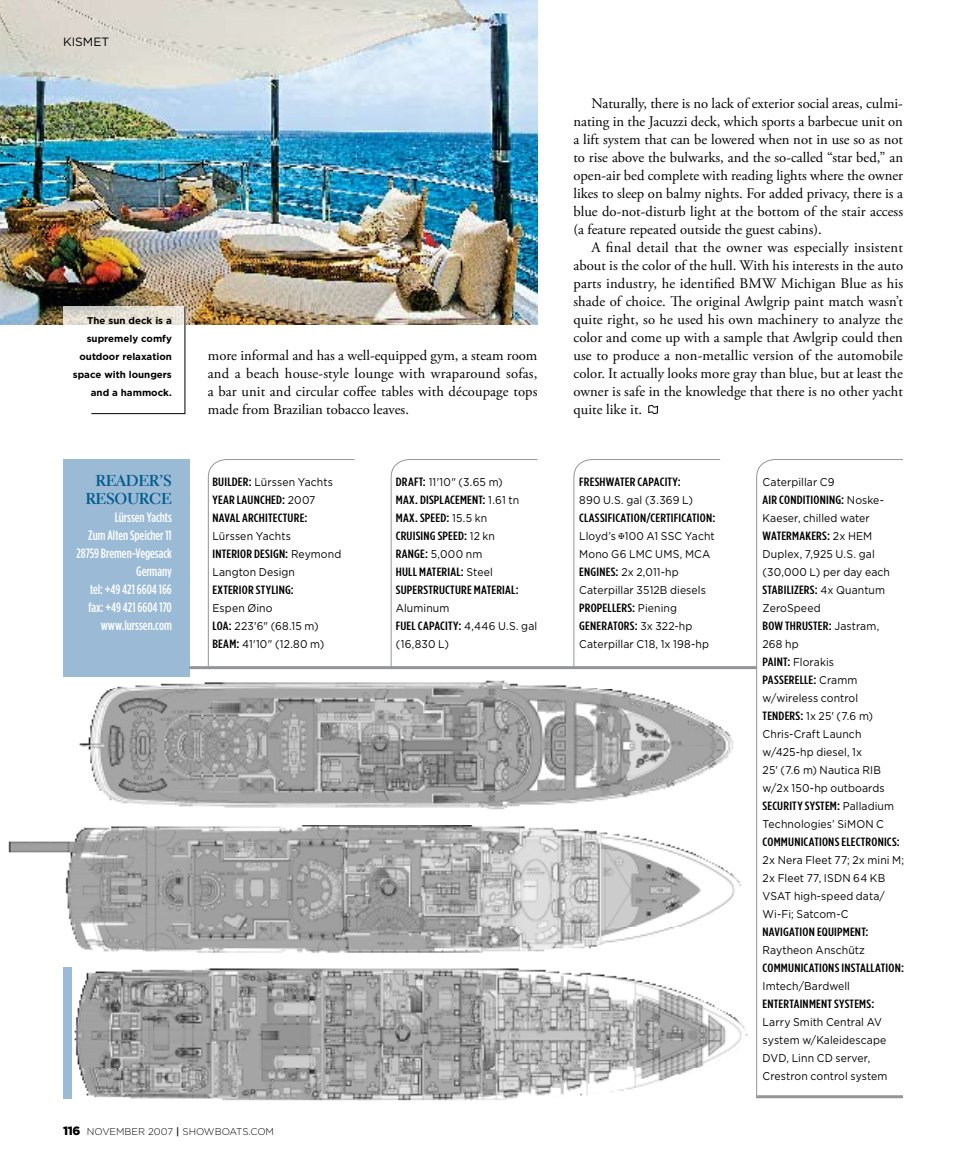
<style>
.page{position:relative;width:972px;height:1168px;background:#fff}
.page>*{position:absolute;margin:0;border:0;box-sizing:border-box;transform-origin:0 0}
.t1{font:700 15.75px/18px "Electra LH";letter-spacing:-.02em;color:#005c8d;text-align:right}
.t2{font:14.7px/18px "Adobe Garamond Pro";letter-spacing:.005em;color:#000;text-align:justify}
.t3{font:500 13.5px/18px "Gotham Condensed";color:#fff;text-align:right}
.t4{font:500 12px/18px "Gotham Condensed";letter-spacing:.015em;color:#000;scale:1.2 1}
.t5{font:12px "Gotham";letter-spacing:.005em;color:#000}
.t6{font:11.25px/18px "Gotham";letter-spacing:.01em;color:#000;scale:.93 1}
.t7{font:700 9.75px/18px "Gotham";color:#000;text-align:right}
.t8{font:300 9.75px "Gotham";letter-spacing:-.005em;color:#000}
.s1{font-family:"Gotham Condensed";font-weight:500;font-size:12px}
.s2{font-family:"Gotham";font-weight:400;font-size:11.25px}
.s3{font-weight:900;font-size:12px}
.s4{font-weight:500}
</style>
<div class="page">
<svg style="left:648px;top:405px;width:10px;height:9px"></svg>
<div style="left:63px;top:459px;width:127px;height:639px;background:#9abad5"></div>
<img style="left:63px;top:678px;width:670px;height:146px">
<img style="left:8px;top:825px;width:733px;height:142px">
<img style="left:72px;top:960px;width:676px;height:141px">
<svg style="left:390px;top:459px;width:148px;height:211px"></svg>
<svg style="left:207px;top:459px;width:149px;height:211px"></svg>
<svg style="left:573px;top:459px;width:148px;height:207px"></svg>
<svg style="left:756px;top:459px;width:147px;height:640px"></svg>
<hr style="left:756px;top:1095px;width:147px;height:3px;background:#939598">
<img style="left:0;top:0;width:537px;height:325px">
<hr style="left:189px;top:666px;width:568px;height:3px;background:#939598">
<svg style="left:63px;top:306px;width:121px;height:19px;background:#e2dcd2"></svg>
<hr style="left:91px;top:413px;width:94px;height:1px;background:#000">
<hr style="left:184px;top:306px;width:1px;height:108px;background:#000">
<p class="t5" style="left:63px;top:35px;width:48px">kismet</p>
<p class="t7" style="left:73px;top:311px;width:101px">The sun deck is a supremely comfy outdoor relaxation space with loungers and a hammock.</p>
<p class="t1" style="left:85px;top:472px;width:88px">READER’S<br>RESOURCE</p>
<p class="t3" style="left:77px;top:508px;width:97px">LÜRSSEN YACHTS<br>ZUM ALTEN SPEICHER 11<br>28759 BREMEN-VEGESACK<br>GERMANY<br>TEL: +49 421 6604 166<br>FAX: +49 421 6604 170<br>WWW.LURSSEN.COM</p>
<p class="t2" style="left:208px;top:347px;width:331px">more informal and has a well-equipped gym, a steam room and a beach house-style lounge with wraparound sofas, a bar unit and circular coffee tables with découpage tops made from Brazilian tobacco leaves.</p>
<p class="t6" style="left:212px;top:473px;width:131px"><span class="s1">BUILDER:</span> Lürssen Yachts</p>
<p class="t4" style="left:212px;top:491px;width:87px">YEAR LAUNCHED: <span class="s2">2007<br></span>NAVAL</p>
<p class="t4" style="left:242px;top:509px;width:56px">ARCHITECTURE:</p>
<p class="t6" style="left:212px;top:527px;width:86px">Lürssen Yachts</p>
<p class="t4" style="left:212px;top:545px;width:109px">INTERIOR DESIGN: <span class="s2">Reymond</span></p>
<p class="t6" style="left:212px;top:563px;width:90px">Langton Design</p>
<p class="t4" style="left:212px;top:581px;width:70px">EXTERIOR STYLING:</p>
<p class="t6" style="left:212px;top:599px;width:122px">Espen Øino<br><span class="s1">LOA:</span> 223'6" (68.15 m)<br><span class="s1">BEAM:</span> 41'10" (12.80 m)</p>
<p class="t6" style="left:396px;top:473px;width:116px"><span class="s1">DRAFT:</span> 11'10" (3.65 m)</p>
<p class="t4" style="left:396px;top:491px;width:104px">MAX. DISPLACEMENT: <span class="s2">1.61 tn<br></span>MAX. SPEED: <span class="s2">15.5 kn<br></span>CRUISING SPEED: <span class="s2">12 kn</span></p>
<p class="t6" style="left:396px;top:545px;width:95px"><span class="s1">RANGE:</span> 5,000 nm</p>
<p class="t4" style="left:396px;top:563px;width:104px">HULL MATERIAL: <span class="s2">Steel<br></span>SUPERSTRUCTURE MATERIAL:</p>
<p class="t6" style="left:396px;top:599px;width:59px">Aluminum</p>
<p class="t4" style="left:396px;top:617px;width:119px">FUEL CAPACITY: <span class="s2">4,446 U.S. gal</span></p>
<p class="t6" style="left:396px;top:635px;width:59px">(16,830 L)</p>
<p class="t8" style="left:63px;top:1126px;width:203px"><span class="s3">116</span> NOVEMBER 2007 <span class="s4">|</span> SHOWBOATS.COM</p>
<p class="t2" style="left:573px;top:95px;width:331px;text-indent:18px">Naturally, there is no lack of exterior social areas, culmi&shy;nating in the Jacuzzi deck, which sports a barbecue unit on a lift system that can be lowered when not in use so as not to rise above the bulwarks, and the so-called “star bed,” an open-air bed complete with reading lights where the owner likes to sleep on balmy nights. For added privacy, there is a blue do-not-disturb light at the bottom of the stair access (a feature repeated outside the guest cabins).</p>
<p class="t2" style="left:573px;top:239px;width:331px;text-indent:18px">A final detail that the owner was especially insistent about is the color of the hull. With his interests in the auto parts industry, he identified BMW Michigan Blue as his shade of choice. The original Awlgrip paint match wasn’t quite right, so he used his own machinery to analyze the color and come up with a sample that Awlgrip could then use to produce a non-metallic version of the automobile color. It actually looks more gray than blue, but at least the owner is safe in the knowledge that there is no other yacht quite like it.</p>
<p class="t4" style="left:579px;top:473px;width:86px">FRESHWATER CAPACITY:</p>
<p class="t6" style="left:579px;top:491px;width:124px">890 U.S. gal (3.369 L)</p>
<p class="t4" style="left:579px;top:509px;width:6px">CLASS</p>
<p class="t4" style="left:605px;top:509px;width:94px">IFICATION/CERTIFICATION:</p>
<p class="t6" style="left:579px;top:527px;width:147px">Lloyd’s ✠100 A1 SSC Yacht<br>Mono G6 LMC</p>
<p class="t6" style="left:579px;top:545px;width:138px;text-indent:76px">UMS, MCA<br><span class="s1">ENGINES:</span> 2x 2,011-hp<br>Caterpillar 3512B diesels</p>
<p class="t4" style="left:579px;top:599px;width:96px">PROPELLERS: <span class="s2">Piening<br></span>GENERATORS: <span class="s2">3x 322-hp</span></p>
<p class="t6" style="left:579px;top:635px;width:141px">Caterpillar C18, 1x 198-hp</p>
<p class="t6" style="left:763px;top:473px;width:79px">Caterpillar C9</p>
<p class="t4" style="left:763px;top:491px;width:103px">AIR CONDITIONING: <span class="s2">Noske-</span></p>
<p class="t6" style="left:763px;top:509px;width:117px">Kaeser, chilled water</p>
<p class="t4" style="left:763px;top:527px;width:79px">WATERMAKERS: <span class="s2">2x HEM</span></p>
<p class="t6" style="left:763px;top:545px;width:139px">Duplex, 7,925 U.S. gal (30,000 L) per day each</p>
<p class="t4" style="left:763px;top:581px;width:104px">STABILIZERS: <span class="s2">4x Quantum</span></p>
<p class="t6" style="left:763px;top:599px;width:64px">ZeroSpeed</p>
<p class="t4" style="left:763px;top:617px;width:99px">BOW THRUSTER: <span class="s2">Jastram,</span></p>
<p class="t6" style="left:763px;top:635px;width:78px">268 hp<br><span class="s1">PAINT:</span> Florakis</p>
<p class="t4" style="left:763px;top:671px;width:6px">PASS</p>
<p class="t4" style="left:784px;top:671px;width:63px">ERELLE: <span class="s2">Cramm</span></p>
<p class="t6" style="left:763px;top:689px;width:133px">w/wireless control<br><span class="s1">TENDERS:</span> 1x 25' (7.6 m)<br>Chris-Craft Launch w/425-hp diesel, 1x<br>25' (7.6 m) Nautica RIB w/2x 150-hp outboards</p>
<p class="t4" style="left:763px;top:797px;width:111px">SECURITYSYSTEM: <span class="s2">Palladium</span></p>
<p class="t6" style="left:763px;top:815px;width:131px">Technologies’ SiMO N C</p>
<p class="t4" style="left:763px;top:833px;width:116px">COMMUNICATIONS ELECTRONICS:</p>
<p class="t6" style="left:763px;top:851px;width:154px">2x Nera Fleet 77; 2x mini M;<br>2x Fleet 77, I SD N 64 KB<br>VSAT high-speed data/<br>Wi-Fi; Satcom-C</p>
<p class="t4" style="left:763px;top:923px;width:90px">NAVIGATION EQUIPMENT:</p>
<p class="t6" style="left:763px;top:941px;width:112px">Raytheon Anschütz</p>
<p class="t4" style="left:763px;top:959px;width:87px">COMMUNICATIONS INSTALLA</p>
<p class="t4" style="left:881px;top:959px;width:21px">TION:</p>
<p class="t6" style="left:763px;top:977px;width:96px">I mtech/Bardwell</p>
<p class="t4" style="left:763px;top:995px;width:95px">ENTERTAINMENT SYSTEMS:</p>
<p class="t6" style="left:763px;top:1013px;width:136px">Larry Smith Central AV system w/Kaleidescape<br>DVD, Linn CD server,<br>Crestron control system</p>
</div>
